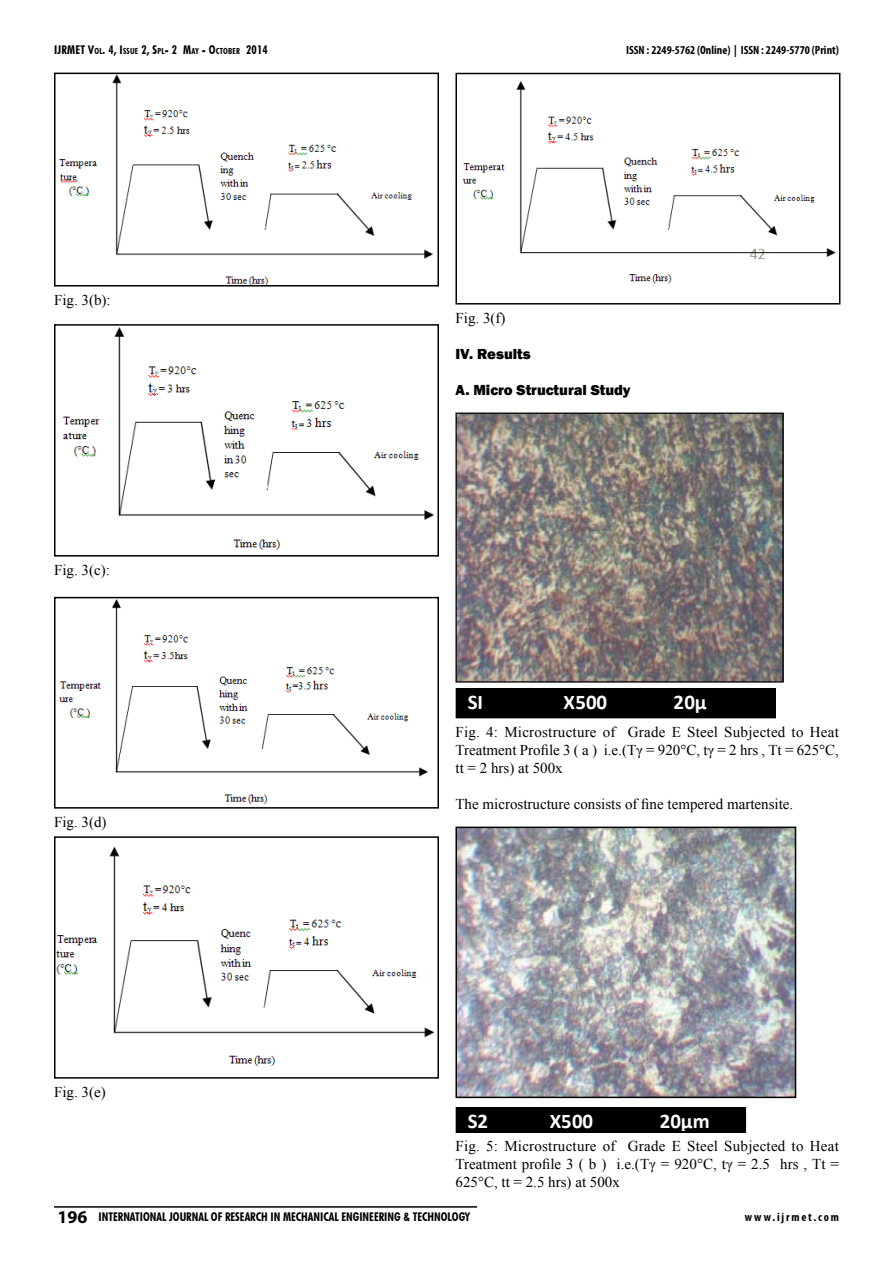
<style>
.page{position:relative;width:893px;height:1263px;background:#fff}
.page>*{position:absolute;margin:0;border:0;box-sizing:border-box;transform-origin:0 0}
.t1{font:700 20.85px "Calibri";letter-spacing:-.005em;color:#fff}
.t2{font:15px/18px "Times New Roman";color:#000;text-align:justify}
.t3{font:800 15px "Franklin Gothic";color:#000}
.t4{font:700 condensed 12px "Futura BT";color:#000}
.t5{font:700 condensed 12px "Myriad Pro";color:#000}
.t6{font:700 condensed 12px "Futura BT";letter-spacing:.02em;color:#000}
.t7{font:700 condensed 12px "Myriad Pro";letter-spacing:.15em;color:#000}
.s1{font-size:8.4px}
.s2{font-family:"Myriad Pro";font-stretch:normal;font-size:18px}
</style>
<div class="page">
<hr style="left:54px;top:1206px;width:423px;height:2px;background:#000">
<img style="left:58px;top:76px;width:375px;height:207px">
<div style="left:54px;top:73px;width:385px;height:213px;border:2px solid #000"></div>
<img style="left:62px;top:327px;width:373px;height:223px">
<div style="left:54px;top:324px;width:385px;height:233px;border:2px solid #000"></div>
<img style="left:58px;top:600px;width:371px;height:204px">
<div style="left:54px;top:597px;width:385px;height:212px;border:2px solid #000"></div>
<img style="left:57px;top:846px;width:378px;height:220px">
<div style="left:54px;top:836px;width:385px;height:242px;border:2px solid #000"></div>
<img style="left:462px;top:81px;width:374px;height:203px">
<div style="left:455px;top:73px;width:385px;height:231px;border:2px solid #000"></div>
<img style="left:457px;top:415px;width:325px;height:266px">
<div style="left:455px;top:413px;width:329px;height:270px;border:1px solid #000"></div>
<div style="left:456px;top:688px;width:320px;height:30px;background:#000"></div>
<img style="left:458px;top:829px;width:335px;height:266px">
<div style="left:455px;top:826px;width:341px;height:272px;border:2px solid #000"></div>
<div style="left:456px;top:1107px;width:290px;height:26px;background:#000"></div>
<p class="t6" style="left:54px;top:43px;width:215px">IJRMET V<span class="s1">OL</span>. 4, I<span class="s1">SSUE</span> 2, S<span class="s1">PL</span>- 2 M<span class="s1">AY</span> - O<span class="s1">CTOBER</span> 2014</p>
<p class="t5" style="left:626px;top:43px;width:214px">ISSN : 2249-5762 (Online) | ISSN : 2249-5770 (Print)</p>
<p class="t2" style="left:54px;top:290px;width:58px">Fig. 3(b):</p>
<p class="t2" style="left:54px;top:560px;width:57px">Fig. 3(c):</p>
<p class="t2" style="left:54px;top:812px;width:54px">Fig. 3(d)</p>
<p class="t2" style="left:54px;top:1082px;width:53px">Fig. 3(e)</p>
<p class="t2" style="left:455px;top:308px;width:51px">Fig. 3(f)</p>
<p class="t3" style="left:455px;top:344px;width:77px">IV. Results</p>
<p class="t3" style="left:455px;top:380px;width:177px">A. Micro Structural Study</p>
<h1 class="t1" style="left:468px;top:689px;width:17px">SI</h1>
<h1 class="t1" style="left:563px;top:689px;width:45px">X500</h1>
<h1 class="t1" style="left:674px;top:689px;width:34px">20μ</h1>
<p class="t2" style="left:455px;top:722px;width:385px">Fig. 4: Microstructure of Grade E Steel Subjected to Heat Treatment Profile 3 ( a ) i.e.(Tγ = 920°C, tγ = 2 hrs , Tt = 625°C, tt = 2 hrs) at 500x</p>
<p class="t2" style="left:455px;top:794px;width:339px">The microstructure consists of fine tempered martensite.</p>
<h1 class="t1" style="left:468px;top:1107px;width:22px">S2</h1>
<h1 class="t1" style="left:550px;top:1107px;width:45px">X500</h1>
<h1 class="t1" style="left:660px;top:1107px;width:51px">20μm</h1>
<p class="t2" style="left:455px;top:1136px;width:385px">Fig. 5: Microstructure of Grade E Steel Subjected to Heat Treatment profile 3 ( b ) i.e.(Tγ = 920°C, tγ = 2.5 hrs , Tt = 625°C, tt = 2.5 hrs) at 500x</p>
<p class="t4" style="left:58px;top:1209px;width:414px"><span class="s2">196</span> INTERNATIONAL JOURNAL OF RESEARCH IN MECHANICAL ENGINEERING &amp; TECHNOLOGY</p>
<p class="t7" style="left:745px;top:1210px;width:96px">www.ijrmet.com</p>
</div>
